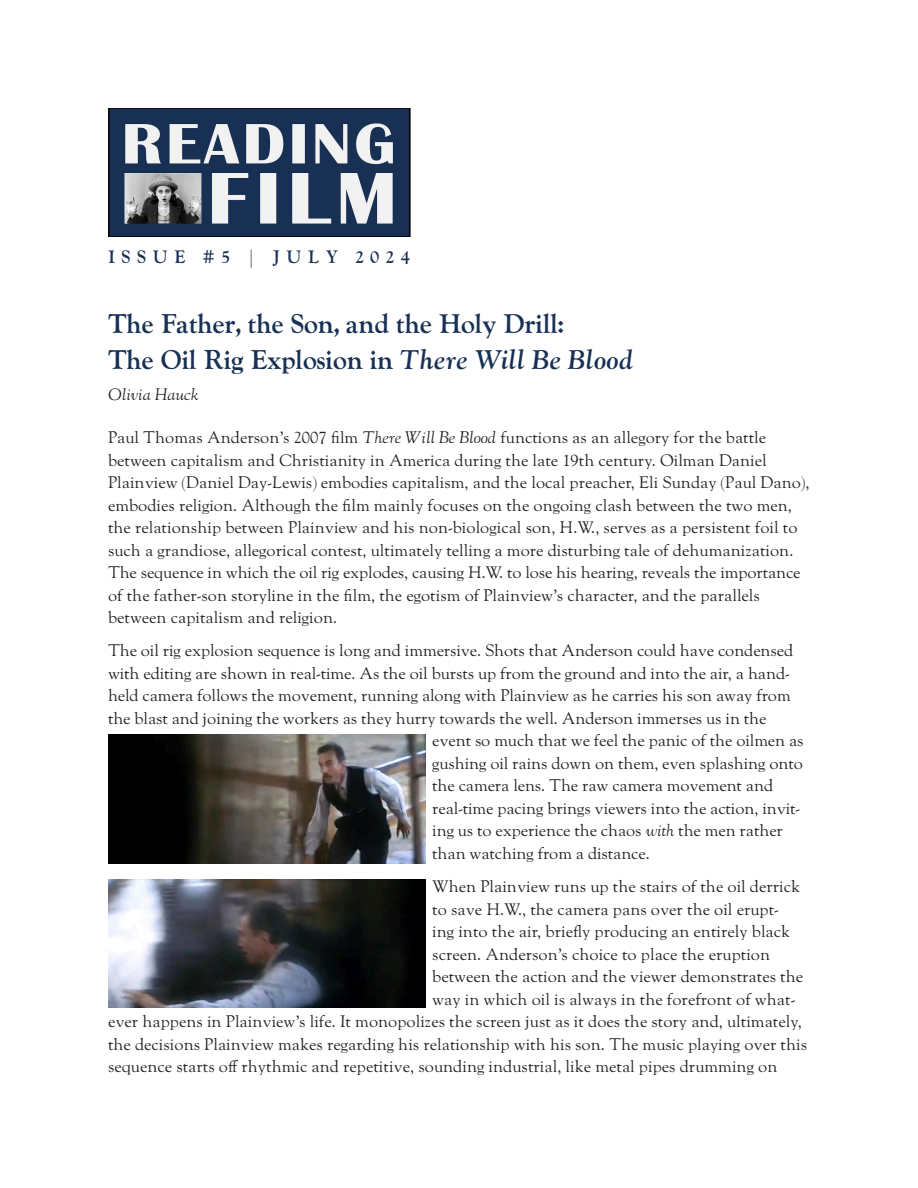
<style>
.page{position:relative;width:918px;height:1188px;background:#fff}
.page>*{position:absolute;margin:0;border:0;box-sizing:border-box;transform-origin:0 0}
.t1{font:700 27px "LTC Goudy Oldstyle Pro";color:#183054}
.t2{font:700 18px "LTC Goudy Oldstyle Pro";letter-spacing:.355em;color:#183054}
.Body{font:16.5px/22.5px "LTC Goudy Oldstyle Pro";color:#231f20}
.Author_and_bio{font:italic 16.5px "LTC Goudy Oldstyle Pro";color:#231f20}
.s1{font-style:italic}
</style>
<div class="page">
<img style="left:108px;top:108px;width:303px;height:129px">
<img style="left:108px;top:735px;width:318px;height:128px">
<img style="left:108px;top:879px;width:318px;height:128px">
<p class="t2" style="left:108px;top:246px;width:304px">ISSUE #5 | JULY 2024</p>
<p class="t1" style="left:108px;top:308px;width:457px">The Father, the Son, and the Holy Drill:</p>
<p class="t1" style="left:108px;top:344px;width:527px">The Oil Rig Explosion in <span class="s1">There Will Be Blood</span></p>
<p class="Author_and_bio" style="left:108px;top:385px;width:92px">Olivia Hauck</p>
<p class="Body" style="left:108px;top:426px;width:703px">Paul Thomas Anderson’s 2007 film <span class="s1">There Will Be Blood</span> functions as an allegory for the battle between capitalism and Christianity in America during the late 19th century. Oilman Daniel Plainview (Daniel Day-Lewis) embodies capitalism, and the local preacher, Eli Sunday (Paul Dano), embodies religion. Although the film mainly focuses on the ongoing clash between the two men, the relationship between Plainview and his non-biological son, H.W., serves as a persistent foil to such a grandiose, allegorical contest, ultimately telling a more disturbing tale of dehumanization.<br>The sequence in which the oil rig explodes, causing H.W. to lose his hearing, reveals the importance of the father-son storyline in the film, the egotism of Plainview’s character, and the parallels between capitalism and religion.</p>
<p class="Body" style="left:108px;top:640px;width:687px">The oil rig explosion sequence is long and immersive. Shots that Anderson could have condensed</p>
<p class="Body" style="left:108px;top:662px;width:683px">with editing are shown in real-time. As the oil bursts up from the ground and into the air, a hand-</p>
<p class="Body" style="left:108px;top:685px;width:684px">held camera follows the movement, running along with Plainview as he carries his son away from</p>
<p class="Body" style="left:108px;top:707px;width:660px">the blast and joining the workers as they hurry towards the well. Anderson immerses us in the</p>
<p class="Body" style="left:432px;top:730px;width:373px">event so much that we feel the panic of the oilmen as</p>
<p class="Body" style="left:432px;top:752px;width:372px">gushing oil rains down on them, even splashing onto</p>
<p class="Body" style="left:432px;top:775px;width:342px">the camera lens. The raw camera movement and</p>
<p class="Body" style="left:432px;top:797px;width:369px">real-time pacing brings viewers into the action, invit-</p>
<p class="Body" style="left:432px;top:820px;width:352px">ing us to experience the chaos <span class="s1">with</span> the men rather</p>
<p class="Body" style="left:432px;top:842px;width:219px">than watching from a distance.</p>
<p class="Body" style="left:432px;top:875px;width:370px">When Plainview runs up the stairs of the oil derrick</p>
<p class="Body" style="left:432px;top:898px;width:348px">to save H.W., the camera pans over the oil erupt-</p>
<p class="Body" style="left:432px;top:920px;width:360px">ing into the air, briefly producing an entirely black</p>
<p class="Body" style="left:432px;top:943px;width:339px">screen. Anderson’s choice to place the eruption</p>
<p class="Body" style="left:432px;top:965px;width:372px">between the action and the viewer demonstrates the</p>
<p class="Body" style="left:432px;top:988px;width:365px">way in which oil is always in the forefront of what-</p>
<p class="Body" style="left:108px;top:1010px;width:695px">ever happens in Plainview’s life. It monopolizes the screen just as it does the story and, ultimately,</p>
<p class="Body" style="left:108px;top:1033px;width:701px">the decisions Plainview makes regarding his relationship with his son. The music playing over this</p>
<p class="Body" style="left:108px;top:1055px;width:671px">sequence starts off rhythmic and repetitive, sounding industrial, like metal pipes drumming on</p>
</div>
